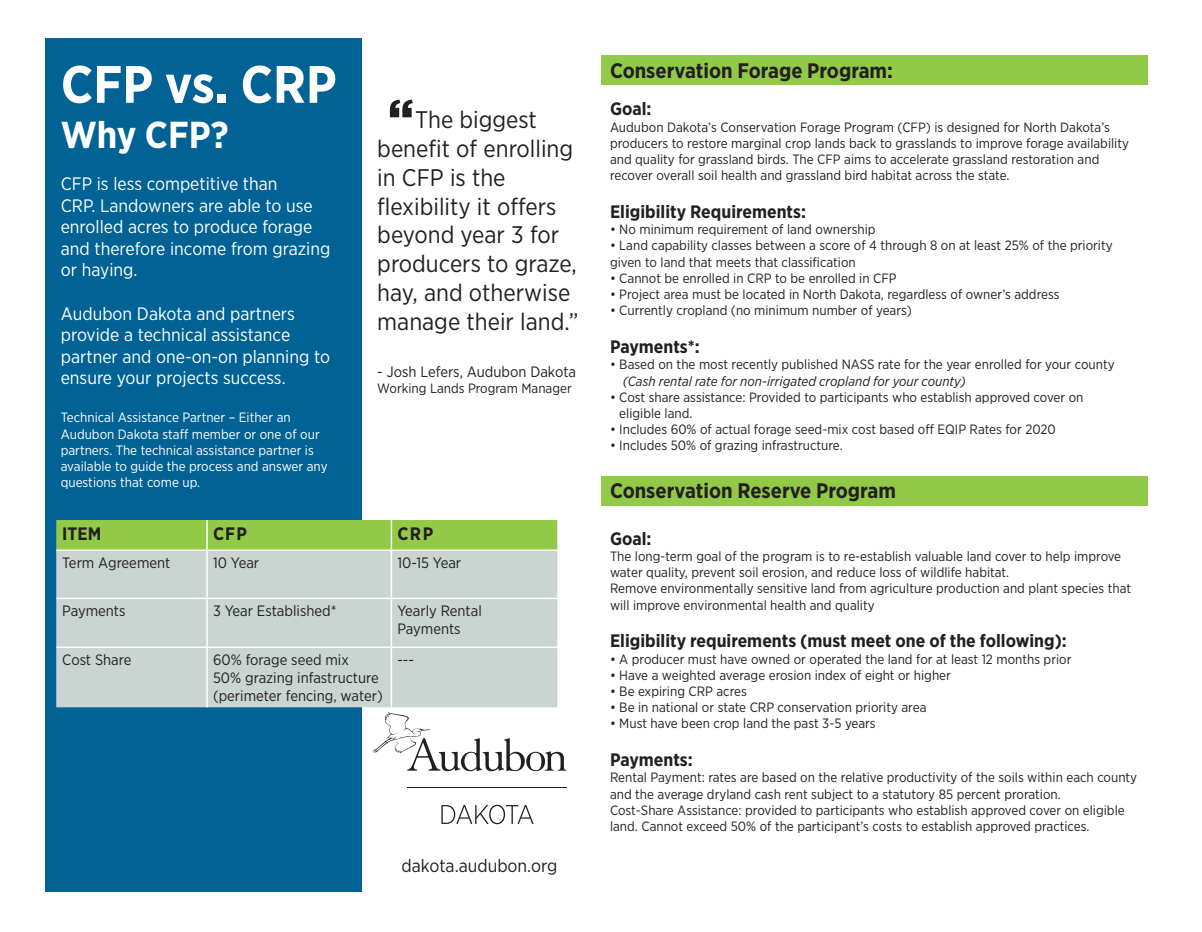
<style>
.page{position:relative;width:1202px;height:932px;background:#fff}
.page>*{position:absolute;margin:0;border:0;box-sizing:border-box;transform-origin:0 0}
.t1{font:700 52.5px "Gotham Narrow";color:#fff}
.t2{font:700 37.5px "Gotham Narrow";letter-spacing:-.005em;color:#fff}
.t3{font:24px/28.8px "Gotham Narrow";color:#231f20}
.t4{font:700 21px "Gotham Narrow";color:#231f20}
.t5{font:18px/21.6px "Gotham Narrow";color:#fff}
.t6{font:700 18px "Gotham Narrow";color:#231f20}
.t7{font:18px "Gotham Narrow";color:#231f20}
.t8{font:15px/18px "Gotham Narrow";color:#231f20}
.t9{font:13.5px/16.2px "Gotham Narrow";color:#231f20}
.t10{font:13.5px/16.2px "Gotham Narrow";color:#fff}
.s1{font-weight:900;font-size:51px}
.s2{font-style:italic}
</style>
<div class="page">
<div style="left:601px;top:476px;width:546px;height:30px;background:#92c947"></div>
<div style="left:601px;top:55px;width:546px;height:30px;background:#92c947"></div>
<div style="left:45px;top:38px;width:317px;height:853px;background:#006295"></div>
<svg style="left:372px;top:712px;width:194px;height:59px"></svg>
<svg style="left:441px;top:804px;width:92px;height:20px"></svg>
<hr style="left:407px;top:787px;width:159px;height:1px;background:#231f20">
<div style="left:56px;top:520px;width:501px;height:29px;background:#92c947"></div>
<div style="left:56px;top:551px;width:501px;height:156px;background:#cad4d1"></div>
<hr style="left:206px;top:520px;width:2px;height:29px;background:#fff">
<hr style="left:390px;top:520px;width:2px;height:29px;background:#fff">
<hr style="left:56px;top:549px;width:151px;height:2px;background:#fff">
<hr style="left:207px;top:549px;width:184px;height:2px;background:#fff">
<hr style="left:206px;top:551px;width:2px;height:46px;background:#fff">
<hr style="left:390px;top:551px;width:2px;height:46px;background:#fff">
<hr style="left:56px;top:597px;width:151px;height:2px;background:#fff">
<hr style="left:207px;top:597px;width:184px;height:2px;background:#fff">
<hr style="left:206px;top:599px;width:2px;height:47px;background:#fff">
<hr style="left:391px;top:597px;width:166px;height:2px;background:#fff">
<hr style="left:390px;top:599px;width:2px;height:47px;background:#fff">
<hr style="left:56px;top:646px;width:151px;height:2px;background:#fff">
<hr style="left:207px;top:646px;width:184px;height:2px;background:#fff">
<hr style="left:206px;top:648px;width:2px;height:59px;background:#fff">
<hr style="left:391px;top:646px;width:166px;height:2px;background:#fff">
<hr style="left:390px;top:648px;width:2px;height:59px;background:#fff">
<p class="t1" style="left:61px;top:51px;width:277px">CFP vs. CRP</p>
<p class="t2" style="left:61px;top:110px;width:169px">Why CFP?</p>
<p class="t5" style="left:61px;top:172px;width:271px">CFP is less competitive than<br>CRP. Landowners are able to use enrolled acres to produce forage and therefore income from grazing or haying.</p>
<p class="t5" style="left:61px;top:302px;width:271px">Audubon Dakota and partners provide a technical assistance partner and one-on-on planning to ensure your projects success.</p>
<p class="t10" style="left:61px;top:409px;width:268px">Technical Assistance Partner – Either an Audubon Dakota staff member or one of our partners. The technical assistance partner is available to guide the process and answer any questions that come up.</p>
<p class="t3" style="left:377px;top:105px;width:203px;text-indent:11px"><span class="s1">“</span>The biggest benefit of enrolling in CFP is the flexibility it offers beyond year 3 for producers to graze, hay, and otherwise manage their land.”</p>
<p class="t8" style="left:377px;top:362px;width:200px">- Josh Lefers, Audubon Dakota</p>
<p class="t9" style="left:377px;top:380px;width:196px">Working Lands Program Manager</p>
<p class="t6" style="left:62px;top:522px;width:41px">ITEM</p>
<p class="t6" style="left:213px;top:522px;width:35px">CFP</p>
<p class="t6" style="left:397px;top:522px;width:37px">CRP</p>
<p class="t8" style="left:62px;top:553px;width:110px">Term Agreement</p>
<p class="t8" style="left:213px;top:553px;width:48px">10 Year</p>
<p class="t8" style="left:397px;top:553px;width:65px">10-15 Year</p>
<p class="t8" style="left:62px;top:602px;width:65px">Payments</p>
<p class="t8" style="left:213px;top:602px;width:125px">3 Year Established*</p>
<p class="t8" style="left:397px;top:602px;width:86px">Yearly Rental<br>Payments</p>
<p class="t8" style="left:62px;top:650px;width:71px">Cost Share</p>
<p class="t8" style="left:213px;top:650px;width:137px">60% forage seed mix</p>
<p class="t8" style="left:213px;top:668px;width:171px">50% grazing infastructure (perimeter fencing, water)</p>
<p class="t8" style="left:397px;top:650px;width:18px">---</p>
<p class="t7" style="left:401px;top:854px;width:157px">dakota.audubon.org</p>
<p class="t4" style="left:610px;top:57px;width:284px">Conservation Forage Program:</p>
<p class="t6" style="left:610px;top:97px;width:43px">Goal:</p>
<p class="t9" style="left:610px;top:118px;width:520px">Audubon Dakota’s Conservation Forage Program (CFP) is designed for North Dakota’s producers to restore marginal crop lands back to grasslands to improve forage availability and quality for grassland birds. The CFP aims to accelerate grassland restoration and recover overall soil health and grassland bird habitat across the state.</p>
<p class="t6" style="left:610px;top:200px;width:197px">Eligibility Requirements:</p>
<p class="t9" style="left:610px;top:221px;width:267px">• No minimum requirement of land ownership</p>
<p class="t9" style="left:610px;top:237px;width:504px">• Land capability classes between a score of 4 through 8 on at least 25% of the priority given to land that meets that classification</p>
<p class="t9" style="left:610px;top:270px;width:288px">• Cannot be enrolled in CRP to be enrolled in CFP</p>
<p class="t9" style="left:610px;top:286px;width:451px">• Project area must be located in North Dakota, regardless of owner’s address</p>
<p class="t9" style="left:610px;top:302px;width:303px">• Currently cropland (no minimum number of years)</p>
<p class="t6" style="left:610px;top:335px;width:91px">Payments*:</p>
<p class="t9" style="left:623px;top:356px;width:493px;text-indent:-13px">• Based on the most recently published NASS rate for the year enrolled for your county <span class="s2">(Cash rental rate for non-irrigated cropland for your county)</span></p>
<p class="t9" style="left:619px;top:388px;width:465px;text-indent:-9px">• Cost share assistance: Provided to participants who establish approved cover on eligible land.</p>
<p class="t9" style="left:610px;top:421px;width:447px">• Includes 60% of actual forage seed-mix cost based off EQIP Rates for 2020</p>
<p class="t9" style="left:610px;top:437px;width:234px">• Includes 50% of grazing infrastructure.</p>
<p class="t4" style="left:610px;top:477px;width:287px">Conservation Reserve Program</p>
<p class="t6" style="left:610px;top:527px;width:43px">Goal:</p>
<p class="t9" style="left:610px;top:548px;width:513px">The long-term goal of the program is to re-establish valuable land cover to help improve water quality, prevent soil erosion, and reduce loss of wildlife habitat.</p>
<p class="t9" style="left:610px;top:580px;width:522px">Remove environmentally sensitive land from agriculture production and plant species that will improve environmental health and quality</p>
<p class="t6" style="left:610px;top:629px;width:458px">Eligibility requirements (must meet one of the following):</p>
<p class="t9" style="left:610px;top:650px;width:463px">• A producer must have owned or operated the land for at least 12 months prior</p>
<p class="t9" style="left:610px;top:666px;width:342px">• Have a weighted average erosion index of eight or higher</p>
<p class="t9" style="left:610px;top:683px;width:138px">• Be expiring CRP acres</p>
<p class="t9" style="left:610px;top:699px;width:318px">• Be in national or state CRP conservation priority area</p>
<p class="t9" style="left:610px;top:715px;width:267px">• Must have been crop land the past 3-5 years</p>
<p class="t6" style="left:610px;top:748px;width:84px">Payments:</p>
<p class="t9" style="left:610px;top:769px;width:528px">Rental Payment: rates are based on the relative productivity of the soils within each county and the average dryland cash rent subject to a statutory 85 percent proration.</p>
<p class="t9" style="left:610px;top:801px;width:516px">Cost-Share Assistance: provided to participants who establish approved cover on eligible land. Cannot exceed 50% of the participant’s costs to establish approved practices.</p>
</div>
